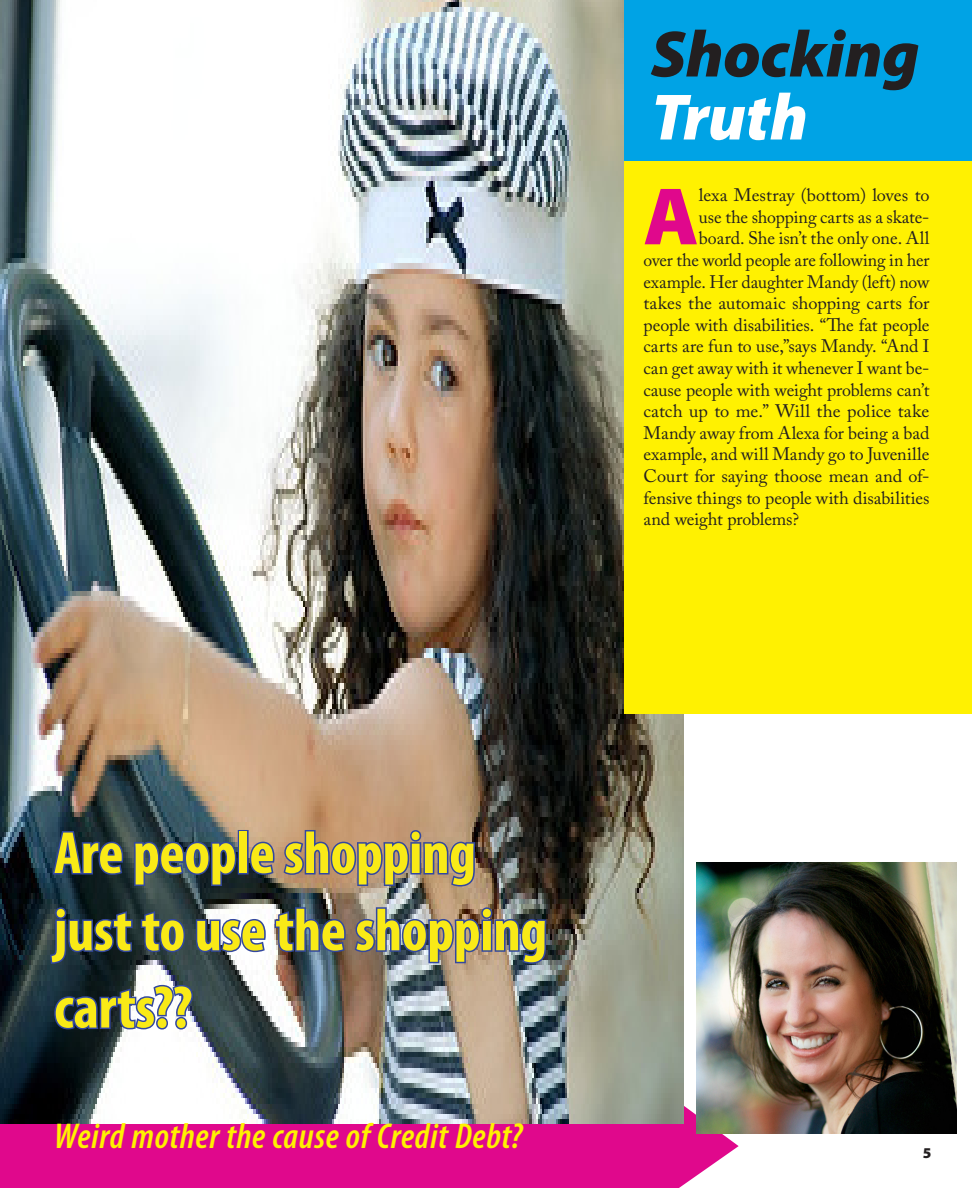
<style>
.page{position:relative;width:972px;height:1188px;background:#fff}
.page>*{position:absolute;margin:0;border:0;box-sizing:border-box;transform-origin:0 0}
.Body_Drop_Cap{font:900 82.05px "Myriad Pro";color:#e0088c}
.Head_4{font:italic 900 66px "Myriad Pro";letter-spacing:-.005em;color:#231f20}
.Head_4-2{font:italic 900 66px "Myriad Pro";letter-spacing:-.01em;color:#fff}
.Sidebar{font:700 condensed 60px "Myriad Pro";letter-spacing:-.005em;color:#f9ea17}
.Sidebar_Head_1{font:italic 600 condensed 36px "Myriad Pro";letter-spacing:.02em;color:#fff101}
.Body_Drop_Cap-2{font:18px "Adobe Caslon Pro";letter-spacing:-.005em;color:#231f20}
</style>
<div class="page">
<div style="left:0;top:1103px;width:739px;height:85px;background:#e0088c"></div>
<img style="left:0;top:0;width:683px;height:1124px">
<div style="left:624px;top:161px;width:348px;height:553px;background:#fff101"></div>
<img style="left:696px;top:863px;width:261px;height:271px">
<svg style="left:51px;top:830px;width:74px;height:46px;background:#223659"></svg>
<svg style="left:132px;top:840px;width:106px;height:48px;background:#2e4162"></svg>
<div style="left:238px;top:830px;width:11px;height:44px;border:3px solid #33489e"></div>
<svg style="left:248px;top:828px;width:229px;height:60px;background:#8f7d7d"></svg>
<svg style="left:48px;top:906px;width:139px;height:60px;background:#273952"></svg>
<svg style="left:194px;top:917px;width:73px;height:37px"></svg>
<img style="left:273px;top:906px;width:275px;height:59px">
<svg style="left:53px;top:983px;width:141px;height:49px"></svg>
<div style="left:624px;top:0;width:348px;height:161px;background:#00a3e5"></div>
<p class="Head_4" style="left:651px;top:10px;width:270px">Shocking</p>
<p class="Head_4-2" style="left:651px;top:73px;width:158px">Truth</p>
<p class="Body_Drop_Cap" style="left:644px;top:162px;width:57px">A</p>
<p class="Body_Drop_Cap-2" style="left:699px;top:184px;width:232px">lexa Mestray (bottom) loves to</p>
<p class="Body_Drop_Cap-2" style="left:699px;top:206px;width:232px">use the shopping carts as a skate-</p>
<p class="Body_Drop_Cap-2" style="left:699px;top:228px;width:232px">board. She isn’t the only one. All</p>
<p class="Body_Drop_Cap-2" style="left:644px;top:249px;width:288px">over the world people are following in her</p>
<p class="Body_Drop_Cap-2" style="left:644px;top:271px;width:287px">example. Her daughter Mandy (left) now</p>
<p class="Body_Drop_Cap-2" style="left:644px;top:292px;width:288px">takes the automaic shopping carts for</p>
<p class="Body_Drop_Cap-2" style="left:644px;top:314px;width:288px">people with disabilities. “The fat people</p>
<p class="Body_Drop_Cap-2" style="left:644px;top:336px;width:288px">carts are fun to use,”says Mandy. “And I</p>
<p class="Body_Drop_Cap-2" style="left:644px;top:357px;width:288px">can get away with it whenever I want be-</p>
<p class="Body_Drop_Cap-2" style="left:644px;top:379px;width:288px">cause people with weight problems can’t</p>
<p class="Body_Drop_Cap-2" style="left:644px;top:400px;width:287px">catch up to me.” Will the police take</p>
<p class="Body_Drop_Cap-2" style="left:644px;top:422px;width:288px">Mandy away from Alexa for being a bad</p>
<p class="Body_Drop_Cap-2" style="left:644px;top:444px;width:287px">example, and will Mandy go to Juvenille</p>
<p class="Body_Drop_Cap-2" style="left:644px;top:465px;width:288px">Court for saying thoose mean and of-</p>
<p class="Body_Drop_Cap-2" style="left:644px;top:487px;width:288px">fensive things to people with disabilities</p>
<p class="Body_Drop_Cap-2" style="left:644px;top:508px;width:157px">and weight problems?</p>
<p class="Sidebar" style="left:54px;top:816px;width:423px">Are people shopping</p>
<p class="Sidebar" style="left:54px;top:893px;width:495px">just to use the shopping</p>
<p class="Sidebar" style="left:54px;top:970px;width:140px">carts??</p>
<p class="Sidebar_Head_1" style="left:54px;top:1113px;width:470px">Weird mother the cause of Credit Debt?</p>
</div>
